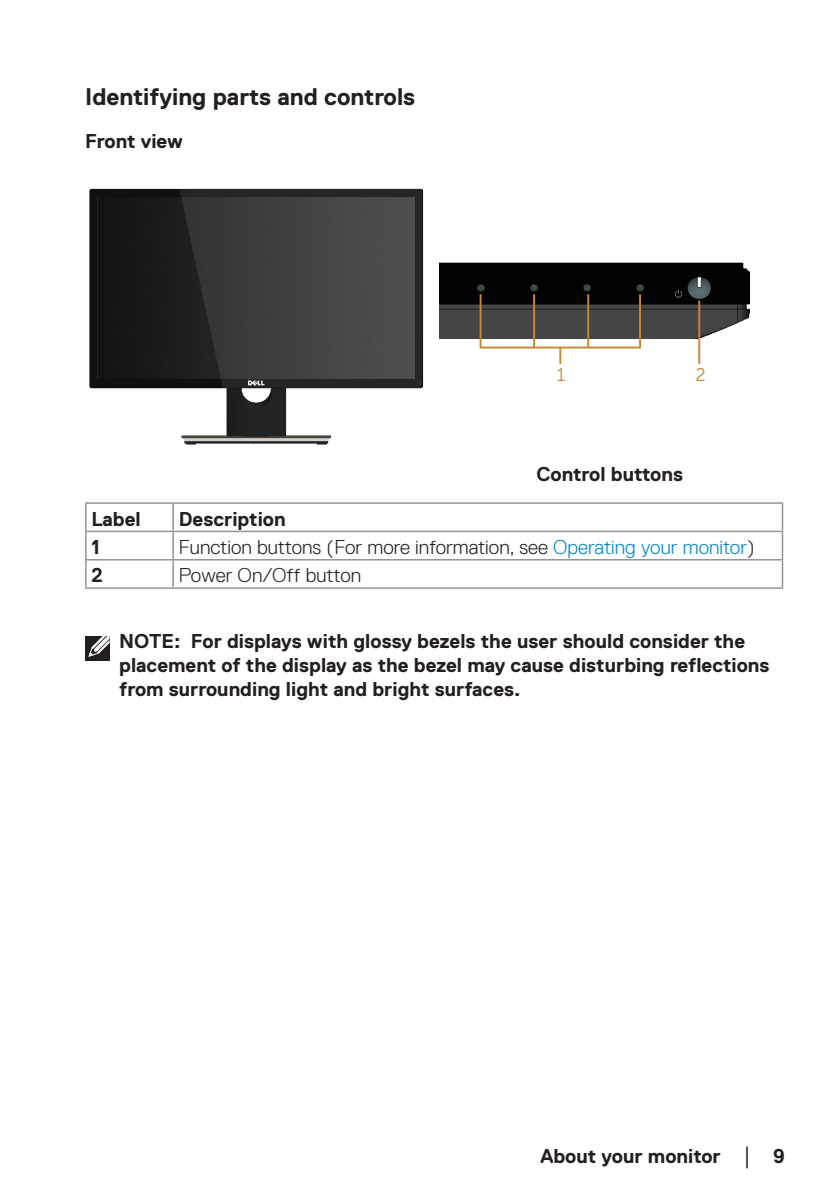
<style>
.page{position:relative;width:840px;height:1191px;background:#fff}
.page>*{position:absolute;margin:0;border:0;box-sizing:border-box;transform-origin:0 0}
.Head2{font:700 24px "Dell Replica";color:#231f20}
.Note{font:700 20px/24px "Dell Replica";color:#231f20}
.Table_Paragraph{font:300 20px "Dell Replica";color:#231f20}
.Table_Paragraph_bold{font:700 20px "Dell Replica";color:#231f20}
.Head3{font:700 20px "Dell Replica";color:#231f20}
.Table_Paragraph-2{font:700 20px "Dell Replica";color:#231f20}
.t1{font:18.4px "Museo Sans For Dell 300";color:#c78830}
.s1{color:#0087cb}
.s2{font-family:"Times New Roman";font-weight:400;font-size:18px}
</style>
<div class="page">
<img style="left:89px;top:188px;width:335px;height:257px">
<div style="left:98px;top:197px;width:81px;height:181px;background:#181817"></div>
<svg style="left:179px;top:189px;width:243px;height:199px;background:#3b3c3c"></svg>
<img style="left:439px;top:262px;width:310px;height:76px">
<div style="left:479px;top:293px;width:161px;height:55px;border:2px solid #c78830"></div>
<hr style="left:533px;top:294px;width:1px;height:53px;background:#c78830">
<hr style="left:587px;top:294px;width:2px;height:53px;background:#c78830">
<svg style="left:559px;top:347px;width:2px;height:17px"></svg>
<hr style="left:698px;top:300px;width:1px;height:64px;background:#c78830">
<svg style="left:674px;top:289px;width:7px;height:9px"></svg>
<hr style="left:85px;top:502px;width:88px;height:2px;background:#939598">
<hr style="left:85px;top:504px;width:2px;height:26px;background:#939598">
<hr style="left:173px;top:502px;width:609px;height:2px;background:#939598">
<hr style="left:172px;top:504px;width:2px;height:26px;background:#939598">
<hr style="left:85px;top:530px;width:88px;height:2px;background:#939598">
<hr style="left:85px;top:532px;width:2px;height:27px;background:#939598">
<hr style="left:173px;top:530px;width:609px;height:2px;background:#939598">
<hr style="left:172px;top:532px;width:2px;height:27px;background:#939598">
<hr style="left:85px;top:559px;width:88px;height:1px;background:#939598">
<hr style="left:85px;top:560px;width:2px;height:27px;background:#939598">
<hr style="left:173px;top:559px;width:609px;height:1px;background:#939598">
<hr style="left:172px;top:560px;width:2px;height:27px;background:#939598">
<svg style="left:781px;top:504px;width:1px;height:83px"></svg>
<hr style="left:85px;top:587px;width:88px;height:2px;background:#939598">
<hr style="left:173px;top:587px;width:609px;height:2px;background:#939598">
<div style="left:85px;top:636px;width:24px;height:24px;background:#231f20"></div>
<svg style="left:88px;top:636px;width:22px;height:21px"></svg>
<p class="Head2" style="left:85px;top:84px;width:331px">Identifying parts and controls</p>
<p class="Head3" style="left:85px;top:130px;width:99px">Front view</p>
<p class="t1" style="left:556px;top:365px;width:10px">1</p>
<p class="t1" style="left:695px;top:365px;width:12px">2</p>
<p class="Table_Paragraph_bold" style="left:536px;top:463px;width:148px">Control buttons</p>
<p class="Table_Paragraph_bold" style="left:91px;top:508px;width:51px">Label</p>
<p class="Table_Paragraph_bold" style="left:179px;top:508px;width:108px">Description</p>
<p class="Table_Paragraph-2" style="left:91px;top:536px;width:10px">1</p>
<p class="Table_Paragraph" style="left:179px;top:536px;width:577px">Function buttons (For more information, see <span class="s1">Operating your monitor</span>)</p>
<p class="Table_Paragraph-2" style="left:91px;top:564px;width:13px">2</p>
<p class="Table_Paragraph" style="left:179px;top:564px;width:184px">Power On/Off button</p>
<p class="Note" style="left:119px;top:629px;width:651px">NOTE: For displays with glossy bezels the user should consider the placement of the display as the bezel may cause disturbing reflections from surrounding light and bright surfaces.</p>
<p class="Note" style="left:540px;top:1143px;width:246px">About your monitor <span class="s2">│</span> 9</p>
</div>
